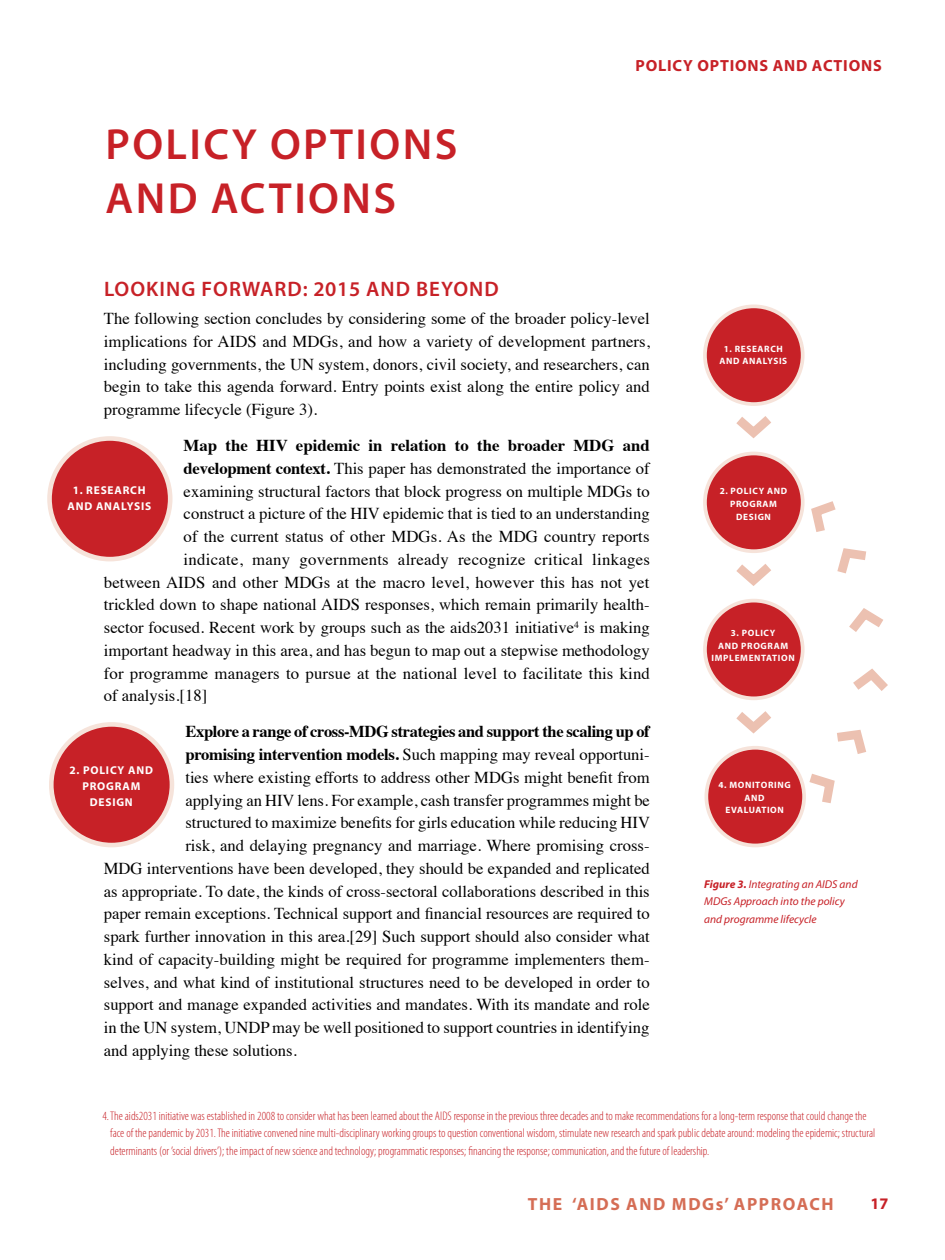
<style>
.page{position:relative;width:945px;height:1260px;background:#fff}
.page>*{position:absolute;margin:0;border:0;box-sizing:border-box;transform-origin:0 0}
.t1{font:600 43.75px/54.2px "Myriad Pro";letter-spacing:.055em;color:#c72127}
.t2{font:600 21px "Myriad Pro";letter-spacing:.05em;color:#c72127}
.t3{font:700 17.68px "Myriad Pro";letter-spacing:.09em;color:#d56d55}
.t4{font:16.62px/22.8px "Times";color:#000;text-align:justify}
.t5{font:700 16.62px "Times";letter-spacing:-.02em;color:#000}
.t6{font:700 16.62px "Times";color:#000}
.t7{font:700 16.1px "Myriad Pro";letter-spacing:.05em;color:#c72127}
.t8{font:300 condensed 12.42px/17.7px "Myriad Pro";color:#c72127}
.t9{font:italic 11.38px/17.7px "Myriad Pro";color:#c72127}
.t10{font:700 11.38px/15.8px "Myriad Pro";letter-spacing:.07em;color:#fff;text-align:center}
.t11{font:700 9.28px/12.8px "Myriad Pro";letter-spacing:.07em;color:#fff;text-align:center}
.s1{font-weight:700}
</style>
<div class="page">
<div style="left:51px;top:724px;width:121px;height:121px;background:#c72127;border-radius:50%"></div>
<div style="left:49px;top:722px;width:125px;height:125px;border:5px solid #f6e3da;border-radius:50%"></div>
<div style="left:705px;top:306px;width:98px;height:98px;background:#c72127;border-radius:50%"></div>
<div style="left:703px;top:304px;width:102px;height:102px;border:4px solid #f6e3da;border-radius:50%"></div>
<div style="left:705px;top:453px;width:98px;height:98px;background:#c72127;border-radius:50%"></div>
<div style="left:703px;top:452px;width:102px;height:101px;border:4px solid #f6e3da;border-radius:50%"></div>
<div style="left:705px;top:601px;width:98px;height:97px;background:#c72127;border-radius:50%"></div>
<div style="left:703px;top:599px;width:102px;height:101px;border:4px solid #f6e3da;border-radius:50%"></div>
<div style="left:706px;top:748px;width:98px;height:97px;background:#c72127;border-radius:50%"></div>
<div style="left:705px;top:746px;width:101px;height:101px;border:4px solid #f6e3da;border-radius:50%"></div>
<svg style="left:736px;top:416px;width:35px;height:23px"></svg>
<svg style="left:736px;top:564px;width:35px;height:22px"></svg>
<svg style="left:736px;top:711px;width:35px;height:23px"></svg>
<div style="left:50px;top:438px;width:120px;height:121px;background:#c72127;border-radius:50%"></div>
<div style="left:47px;top:436px;width:125px;height:125px;border:5px solid #f6e3da;border-radius:50%"></div>
<svg style="left:800px;top:730px;width:66px;height:83px"></svg>
<svg style="left:853px;top:668px;width:35px;height:23px"></svg>
<svg style="left:849px;top:608px;width:34px;height:24px"></svg>
<svg style="left:811px;top:501px;width:55px;height:73px"></svg>
<h1 class="t1" style="left:106px;top:116px;width:349px">POLICY OPTIONS<br>AND ACTIONS</h1>
<p class="t7" style="left:635px;top:55px;width:246px">POLICY OPTIONS AND ACTIONS</p>
<p class="t2" style="left:104px;top:275px;width:394px">LOOKING FORWARD: 2015 AND BEYOND</p>
<p class="t4" style="left:104px;top:306px;width:548px">The following section concludes by considering some of the broader policy-level implications for AIDS and MDGs, and how a variety of development partners, including governments, the UN system, donors, civil society, and researchers, can begin to take this agenda forward. Entry points exist along the entire policy and programme lifecycle (Figure 3).</p>
<p class="t6" style="left:184px;top:430px;width:468px">Map the HIV epidemic in relation to the broader MDG and</p>
<p class="t4" style="left:184px;top:455px;width:468px"><span class="s1">development context.</span> This paper has demonstrated the importance of</p>
<p class="t4" style="left:184px;top:478px;width:468px">examining structural factors that block progress on multiple MDGs to</p>
<p class="t4" style="left:184px;top:501px;width:468px">construct a picture of the HIV epidemic that is tied to an understanding</p>
<p class="t4" style="left:184px;top:524px;width:467px">of the current status of other MDGs. As the MDG country reports</p>
<p class="t4" style="left:184px;top:546px;width:468px">indicate, many governments already recognize critical linkages</p>
<p class="t4" style="left:104px;top:569px;width:547px">between AIDS and other MDGs at the macro level, however this has not yet</p>
<p class="t4" style="left:104px;top:592px;width:547px">trickled down to shape national AIDS responses, which remain primarily health-</p>
<p class="t4" style="left:104px;top:615px;width:547px">sector focused. Recent work by groups such as the aids2031 initiative<sup>4</sup> is making</p>
<p class="t4" style="left:104px;top:637px;width:547px">important headway in this area, and has begun to map out a stepwise methodology</p>
<p class="t4" style="left:104px;top:660px;width:548px">for programme managers to pursue at the national level to facilitate this kind</p>
<p class="t4" style="left:104px;top:683px;width:105px">of analysis.[18]</p>
<p class="t5" style="left:185px;top:716px;width:466px">Explore a range of cross-MDG strategies and support the scaling up of</p>
<p class="t4" style="left:185px;top:742px;width:466px"><span class="s1">promising intervention models.</span> Such mapping may reveal opportuni-</p>
<p class="t4" style="left:185px;top:764px;width:466px">ties where existing efforts to address other MDGs might benefit from</p>
<p class="t4" style="left:185px;top:787px;width:466px">applying an HIV lens. For example, cash transfer programmes might be</p>
<p class="t4" style="left:185px;top:810px;width:466px">structured to maximize benefits for girls education while reducing HIV</p>
<p class="t4" style="left:185px;top:833px;width:466px">risk, and delaying pregnancy and marriage. Where promising cross-</p>
<p class="t4" style="left:104px;top:855px;width:547px">MDG interventions have been developed, they should be expanded and replicated</p>
<p class="t4" style="left:104px;top:878px;width:547px">as appropriate. To date, the kinds of cross-sectoral collaborations described in this</p>
<p class="t4" style="left:104px;top:901px;width:547px">paper remain exceptions. Technical support and financial resources are required to</p>
<p class="t4" style="left:104px;top:924px;width:547px">spark further innovation in this area.[29] Such support should also consider what</p>
<p class="t4" style="left:104px;top:946px;width:547px">kind of capacity-building might be required for programme implementers them-</p>
<p class="t4" style="left:104px;top:969px;width:547px">selves, and what kind of institutional structures need to be developed in order to</p>
<p class="t4" style="left:104px;top:992px;width:547px">support and manage expanded activities and mandates. With its mandate and role</p>
<p class="t4" style="left:104px;top:1015px;width:547px">in the UN system, UNDP may be well positioned to support countries in identifying</p>
<p class="t4" style="left:104px;top:1037px;width:195px">and applying these solutions.</p>
<p class="t10" style="left:68px;top:482px;width:80px">1. RESEARCH<br>AND ANALYSIS</p>
<p class="t10" style="left:70px;top:762px;width:84px">2. POLICY AND</p>
<p class="t10" style="left:82px;top:778px;width:50px">PROGRAM</p>
<p class="t10" style="left:90px;top:794px;width:44px">DESIGN</p>
<p class="t11" style="left:720px;top:342px;width:65px">1. RESEARCH<br>AND ANALYSIS</p>
<p class="t11" style="left:720px;top:484px;width:68px">2. POLICY AND</p>
<p class="t11" style="left:730px;top:497px;width:41px">PROGRAM</p>
<p class="t11" style="left:736px;top:510px;width:36px">DESIGN</p>
<p class="t11" style="left:731px;top:626px;width:46px">3. POLICY</p>
<p class="t11" style="left:718px;top:639px;width:64px">AND PROGRAM</p>
<p class="t11" style="left:712px;top:652px;width:56px">IMPLEMENTATI</p>
<p class="t11" style="left:781px;top:652px;width:15px">ON</p>
<p class="t11" style="left:719px;top:778px;width:73px">4. MONITORING</p>
<p class="t11" style="left:745px;top:791px;width:21px">AND</p>
<p class="t11" style="left:725px;top:803px;width:30px">EVALUATI</p>
<p class="t11" style="left:770px;top:803px;width:15px">ON</p>
<p class="t9" style="left:704px;top:875px;width:155px"><span class="s1">Figure 3.</span> Integrating an AIDS and<br>MDGs Approach into the policy and programme lifecycle</p>
<p class="t8" style="left:110px;top:1107px;width:766px;text-indent:-8px">4. The aids2031 initiative was established in 2008 to consider what has been learned about the AIDS response in the previous three decades and to make recommendations for a long-term response that could change the face of the pandemic by 2031. The initiative convened nine multi-disciplinary working groups to question conventional wisdom, stimulate new research and spark public debate around: modeling the epidemic; structural determinants (or ’social drivers’); the impact of new science and technology; programmatic responses; financing the response; communication, and the future of leadership.</p>
<p class="t3" style="left:528px;top:1193px;width:61px">THE ‘AIDS</p>
<p class="t3" style="left:626px;top:1193px;width:61px">AND MDG</p>
<p class="t3" style="left:716px;top:1193px;width:119px">S’ APPROACH</p>
<p class="t7" style="left:871px;top:1193px;width:19px">17</p>
</div>
